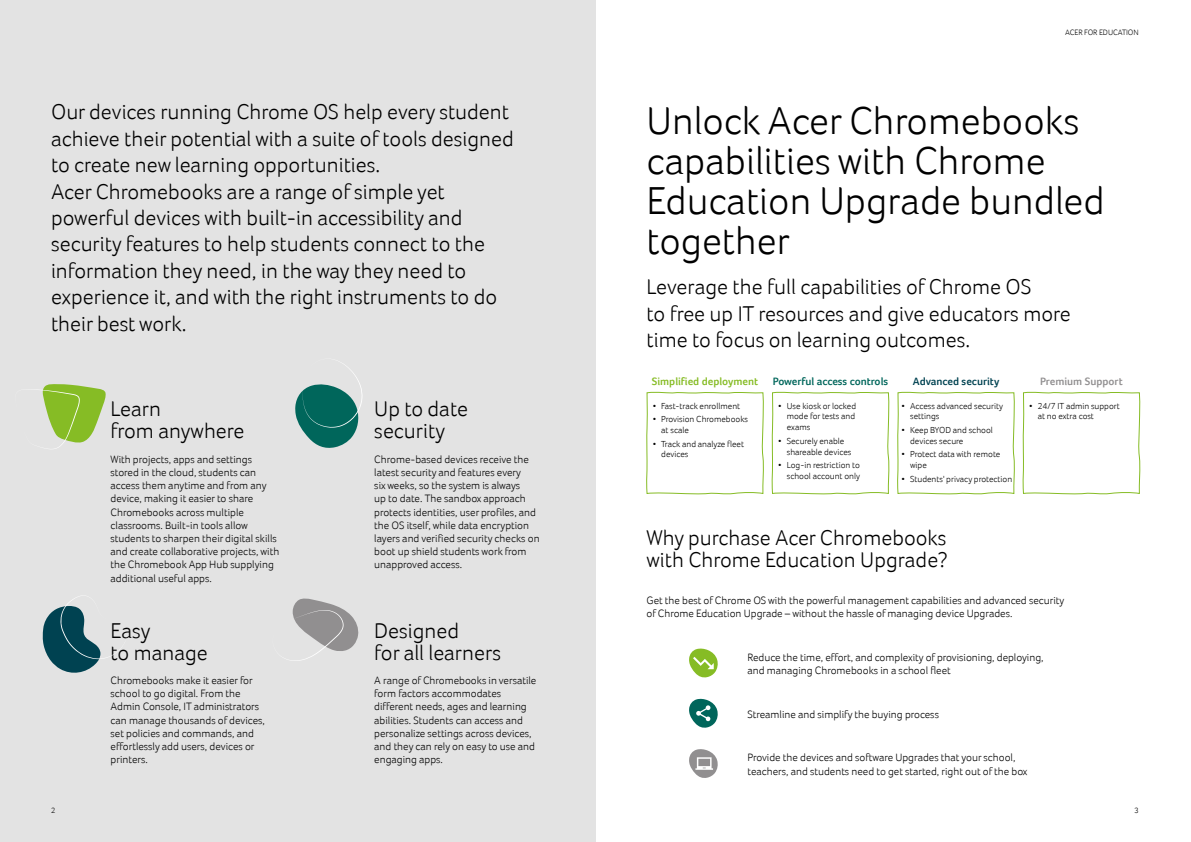
<style>
.page{position:relative;width:1191px;height:842px;background:#fff}
.page>*{position:absolute;margin:0;border:0;box-sizing:border-box;transform-origin:0 0}
.t1{font:300 40px/40px "Acer Foco";color:#000}
.t2{font:300 22px/26.4px "Acer Foco";color:#000}
.t3{font:300 11px/13.2px "Acer Foco";color:#000}
.t4{font:600 11px "Acer Foco";color:#00665b}
.t5{font:600 11px "Acer Foco";color:#86bc25}
.t6{font:600 11px "Acer Foco";color:#004251}
.t7{font:600 11px "Acer Foco";color:#918f90}
.t8{font:300 9px/10.8px "Acer Foco";color:#000}
.t9{font:300 8px "Acer Foco";color:#000}
</style>
<div class="page">
<div style="left:0;top:0;width:595px;height:842px;background:#e3e3e3"></div>
<svg style="left:646px;top:391px;width:118px;height:104px"></svg>
<svg style="left:771px;top:391px;width:119px;height:104px"></svg>
<svg style="left:897px;top:391px;width:118px;height:104px"></svg>
<svg style="left:1022px;top:391px;width:118px;height:104px"></svg>
<svg style="left:34px;top:384px;width:72px;height:65px"></svg>
<svg style="left:295px;top:363px;width:68px;height:85px"></svg>
<svg style="left:42px;top:595px;width:75px;height:78px"></svg>
<svg style="left:287px;top:598px;width:72px;height:63px"></svg>
<svg style="left:689px;top:648px;width:29px;height:30px"></svg>
<svg style="left:689px;top:698px;width:29px;height:30px"></svg>
<svg style="left:689px;top:749px;width:29px;height:29px"></svg>
<p class="t9" style="left:1065px;top:27px;width:75px">ACER FOR EDUCATION</p>
<p class="t2" style="left:51px;top:99px;width:464px">Our devices running Chrome OS help every student achieve their potential with a suite of tools designed to create new learning opportunities.<br>Acer Chromebooks are a range of simple yet powerful devices with built-in accessibility and security features to help students connect to the information they need, in the way they need to experience it, and with the right instruments to do their best work.</p>
<h1 class="t1" style="left:646px;top:100px;width:460px">Unlock Acer Chromebooks capabilities with Chrome<br>Education Upgrade bundled together</h1>
<h2 class="t2" style="left:646px;top:273px;width:426px">Leverage the full capabilities of Chrome OS<br>to free up IT resources and give educators more time to focus on learning outcomes.</h2>
<h2 class="t2" style="left:111px;top:398px;width:135px;line-height:22px">Learn<br>from anywhere</h2>
<p class="t3" style="left:111px;top:452px;width:170px">With projects, apps and settings stored in the cloud, students can access them anytime and from any device, making it easier to share Chromebooks across multiple classrooms. Built-in tools allow students to sharpen their digital skills and create collaborative projects, with the Chromebook App Hub supplying additional useful apps.</p>
<h2 class="t2" style="left:111px;top:619px;width:99px;line-height:22px">Easy<br>to manage</h2>
<p class="t3" style="left:111px;top:674px;width:156px">Chromebooks make it easier for school to go digital. From the<br>Admin Console, IT administrators can manage thousands of devices, set policies and commands, and effortlessly add users, devices or printers.</p>
<h2 class="t2" style="left:374px;top:398px;width:95px;line-height:22px">Up to date security</h2>
<p class="t3" style="left:374px;top:452px;width:167px">Chrome-based devices receive the latest security and features every<br>six weeks, so the system is always<br>up to date. The sandbox approach protects identities, user profiles, and the OS itself, while data encryption layers and verified security checks on boot up shield students work from unapproved access.</p>
<h2 class="t2" style="left:374px;top:619px;width:128px;line-height:22px">Designed<br>for all learners</h2>
<p class="t3" style="left:374px;top:674px;width:164px">A range of Chromebooks in versatile form factors accommodates different needs, ages and learning abilities. Students can access and personalize settings across devices, and they can rely on easy to use and engaging apps.</p>
<p class="t5" style="left:652px;top:375px;width:108px">Simplified deployment</p>
<p class="t4" style="left:773px;top:375px;width:117px">Powerful access controls</p>
<p class="t6" style="left:913px;top:375px;width:88px">Advanced security</p>
<p class="t7" style="left:1040px;top:375px;width:84px">Premium Support</p>
<p class="t8" style="left:653px;top:400px;width:89px">• Fast-track enrollment</p>
<p class="t8" style="left:661px;top:414px;width:88px;text-indent:-9px">• Provision Chromebooks at scale</p>
<p class="t8" style="left:661px;top:438px;width:84px;text-indent:-9px">• Track and analyze fleet devices</p>
<p class="t8" style="left:786px;top:400px;width:71px;text-align:justify;text-indent:-9px">• Use kiosk or locked mode for tests and exams</p>
<p class="t8" style="left:786px;top:435px;width:66px;text-indent:-9px">• Securely enable shareable devices</p>
<p class="t8" style="left:778px;top:460px;width:83px;text-align:right">• Log-in restriction to school account only</p>
<p class="t8" style="left:910px;top:400px;width:94px;text-indent:-9px">• Access advanced security settings</p>
<p class="t8" style="left:910px;top:424px;width:84px;text-indent:-9px">• Keep BYOD and school devices secure</p>
<p class="t8" style="left:910px;top:449px;width:92px;text-indent:-9px">• Protect data with remote wipe</p>
<p class="t8" style="left:901px;top:473px;width:112px">• Students' privacy protection</p>
<p class="t8" style="left:1037px;top:400px;width:84px;text-indent:-9px">• 24/7 IT admin support at no extra cost</p>
<h2 class="t2" style="left:646px;top:526px;width:303px;line-height:22px">Why purchase Acer Chromebooks with Chrome Education Upgrade?</h2>
<p class="t3" style="left:646px;top:594px;width:419px">Get the best of Chrome OS with the powerful management capabilities and advanced security of Chrome Education Upgrade – without the hassle of managing device Upgrades.</p>
<p class="t3" style="left:747px;top:650px;width:298px">Reduce the time, effort, and complexity of provisioning, deploying, and managing Chromebooks in a school fleet</p>
<p class="t3" style="left:747px;top:707px;width:193px">Streamline and simplify the buying process</p>
<p class="t3" style="left:747px;top:751px;width:281px">Provide the devices and software Upgrades that your school, teachers, and students need to get started, right out of the box</p>
<p class="t9" style="left:51px;top:805px;width:6px">2</p>
<p class="t9" style="left:1134px;top:805px;width:6px">3</p>
</div>
